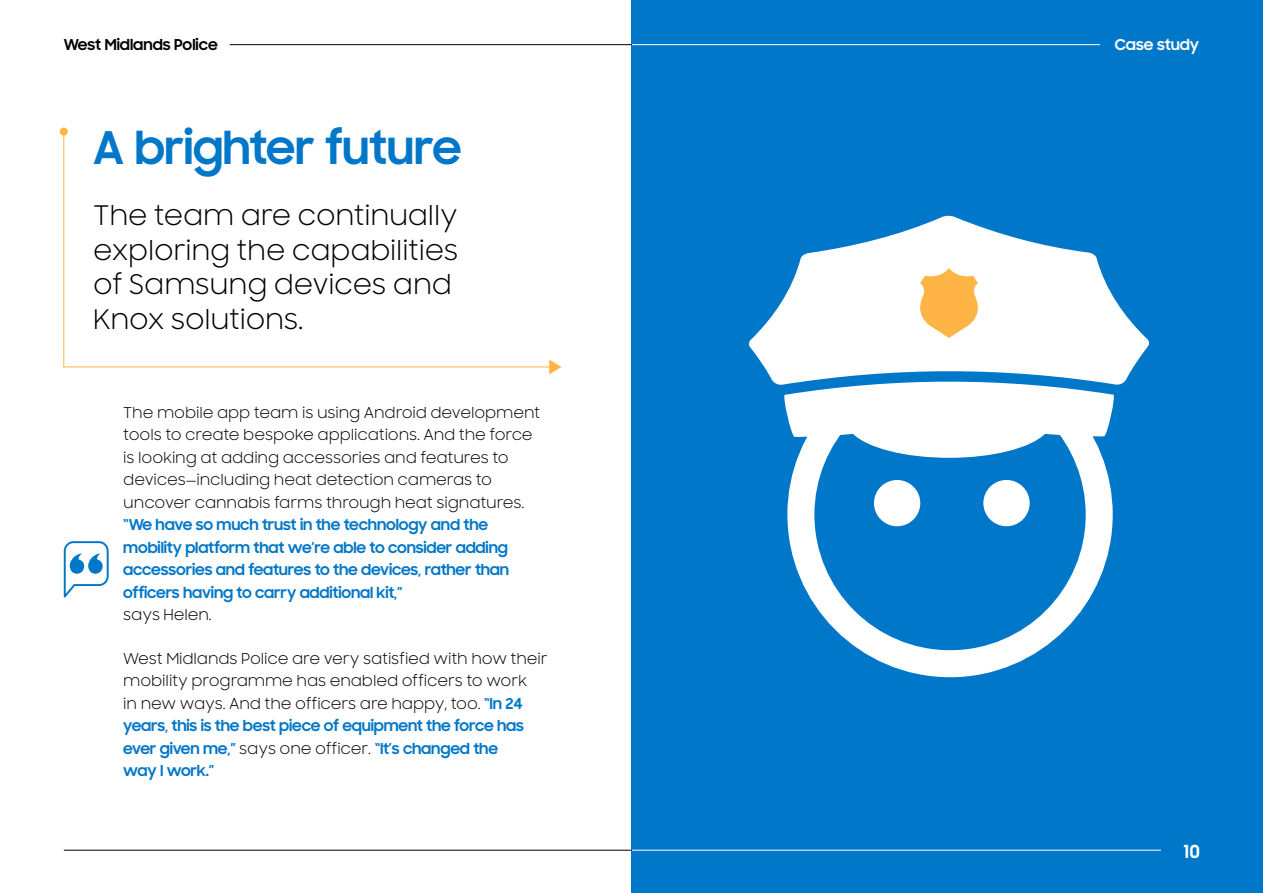
<style>
.page{position:relative;width:1263px;height:893px;background:#fff}
.page>*{position:absolute;margin:0;border:0;box-sizing:border-box;transform-origin:0 0}
.t1{font:700 45px "Samsung Sharp Sans";letter-spacing:-.005em;color:#0077c8}
.t2{font:27px/34.5px "Samsung Sharp Sans";letter-spacing:-.01em;color:#000}
.t3{font:700 18px "Samsung Sharp Sans";color:#fff}
.t4{font:15px/22.5px "Samsung Sharp Sans";letter-spacing:-.01em;color:#000}
.t5{font:700 15px/22.5px "Samsung Sharp Sans";letter-spacing:-.01em;color:#0077c8}
.t6{font:700 15px "Samsung Sharp Sans";color:#000}
.t7{font:700 15px "Samsung Sharp Sans";color:#fff}
.s1{font-weight:700;color:#0077c8}
</style>
<div class="page">
<div style="left:632px;top:0;width:631px;height:893px;background:#0077c8"></div>
<svg style="left:63px;top:136px;width:486px;height:232px"></svg>
<svg style="left:549px;top:359px;width:12px;height:15px"></svg>
<hr style="left:64px;top:850px;width:568px;height:1px;background:#000">
<hr style="left:632px;top:44px;width:468px;height:1px;background:#fff">
<hr style="left:632px;top:850px;width:529px;height:1px;background:#fff">
<div style="left:60px;top:128px;width:8px;height:8px;background:#ffb545;border-radius:50%"></div>
<svg style="left:64px;top:541px;width:45px;height:56px"></svg>
<svg style="left:749px;top:215px;width:400px;height:167px;fill:#fff"></svg>
<svg style="left:774px;top:373px;width:352px;height:305px"></svg>
<hr style="left:230px;top:44px;width:402px;height:1px;background:#000">
<p class="t6" style="left:64px;top:33px;width:155px">West Midlands Police</p>
<p class="t7" style="left:1115px;top:33px;width:86px">Case study</p>
<h1 class="t1" style="left:93px;top:115px;width:370px">A brighter future</h1>
<h2 class="t2" style="left:93px;top:197px;width:367px">The team are continually exploring the capabilities of Samsung devices and<br>Knox solutions.</h2>
<p class="t4" style="left:123px;top:400px;width:418px">The mobile app team is using Android development tools to create bespoke applications. And the force is looking at adding accessories and features to devices—including heat detection cameras to uncover cannabis farms through heat signatures.</p>
<p class="t5" style="left:123px;top:513px;width:387px">“We have so much trust in the technology and the mobility platform that we’re able to consider adding accessories and features to the devices, rather than officers having to carry additional kit,”</p>
<p class="t4" style="left:123px;top:603px;width:90px">says Helen.</p>
<p class="t4" style="left:123px;top:647px;width:426px">West Midlands Police are very satisfied with how their mobility programme has enabled officers to work<br>in new ways. And the officers are happy, too. <span class="s1">“In 24 years, this is the best piece of equipment the force has ever given me,”</span> says one officer. <span class="s1">“It’s changed the<br>way I work.”</span></p>
<p class="t3" style="left:1183px;top:838px;width:18px">10</p>
</div>
